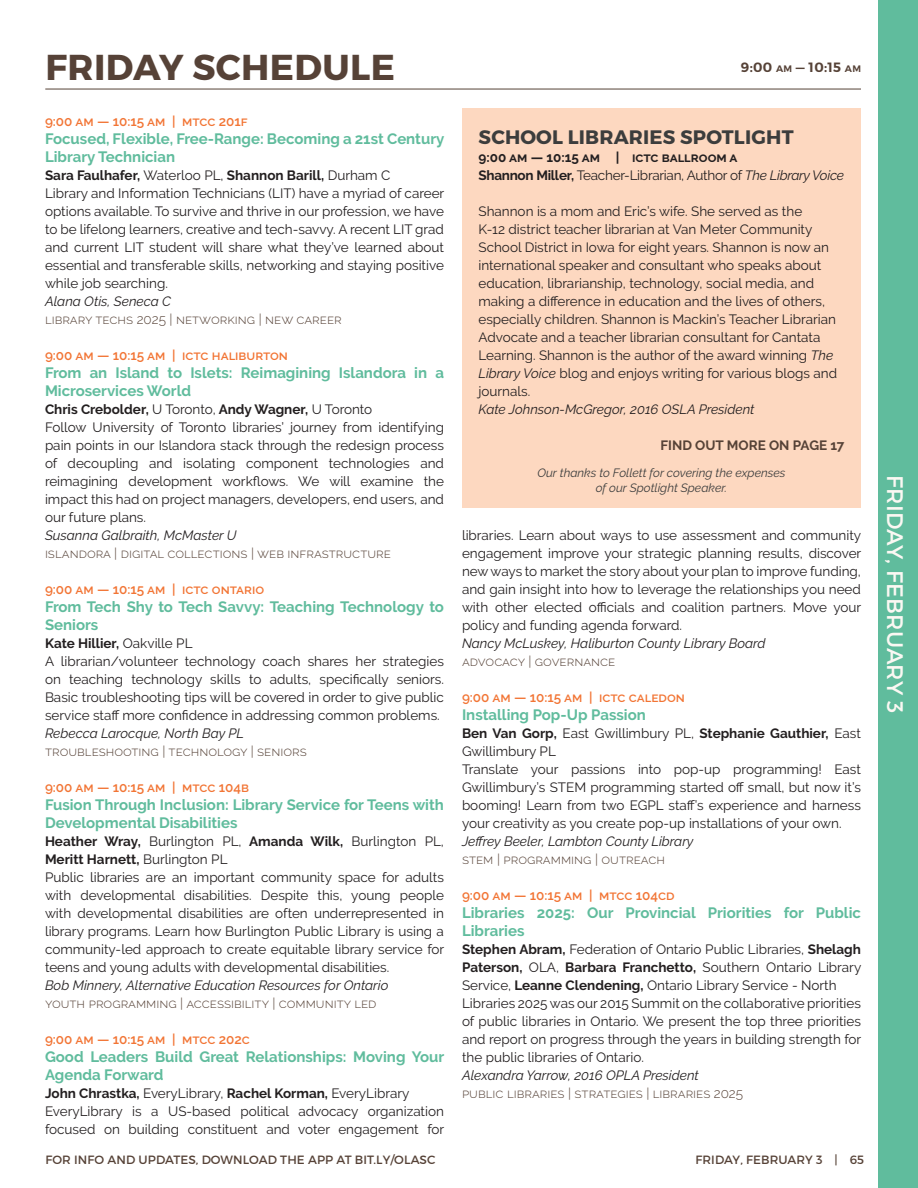
<style>
.page{position:relative;width:918px;height:1188px;background:#fff}
.page>*{position:absolute;margin:0;border:0;box-sizing:border-box;transform-origin:0 0}
.t1{font:700 36px "Montserrat";letter-spacing:.01em;color:#564237}
.t2{font:22.5px "Montserrat";letter-spacing:.01em;color:#fbf8f3}
.t3{font:700 19.5px "Montserrat";letter-spacing:.01em;color:#3c3d3d}
.t4{font:700 15px/18px "Raleway";color:#60bc9d}
.t5{font:13.5px/18px "Raleway";color:#231f20}
.t6{font:italic 13.5px "Raleway";color:#231f20}
.t7{font:300 13.5px "Raleway";color:#564237}
.t8{font:600 13.5px "Raleway";color:#f27535}
.t9{font:700 13.5px/18px "Raleway";color:#231f20}
.t10{font:700 13.5px "Raleway";color:#564237}
.t11{font:600 13.5px "Montserrat";color:#564237}
.t12{font:12px "Montserrat";letter-spacing:.01em;color:#564237}
.t13{font:italic 12px/15px "Raleway";color:#3c3d3d;text-align:center}
.s1{font-size:9.45px}
.s2{font-weight:700}
.s3{font-weight:400}
.s4{font-weight:400;font-style:italic}
.s5{font-style:italic}
</style>
<div class="page">
<div style="left:878px;top:0;width:40px;height:1188px;background:#60bc9d"></div>
<hr style="left:45px;top:89px;width:816px;height:1px;background:#564237">
<div style="left:462px;top:108px;width:399px;height:400px;background:#fdd8c0"></div>
<h1 class="t1" style="left:45px;top:45px;width:351px">FRIDAY SCHEDULE</h1>
<p class="t11" style="left:741px;top:58px;width:122px">9:00 <span class="s1">AM</span> — 10:15 <span class="s1">AM</span></p>
<p class="t8" style="left:45px;top:113px;width:204px">9:00 am — 10:15 am | mtcc 201f</p>
<p class="t4" style="left:45px;top:130px;width:401px">Focused, Flexible, Free-Range: Becoming a 21st Century<br>Library Technician</p>
<p class="t5" style="left:45px;top:166px;width:401px"><span class="s2">Sara Faulhafer,</span> Waterloo PL, <span class="s2">Shannon Barill,</span> Durham C<br>Library and Information Technicians (LIT) have a myriad of career options available. To survive and thrive in our profession, we have to be lifelong learners, creative and tech-savvy. A recent LIT grad and current LIT student will share what they’ve learned about essential and transferable skills, networking and staying positive while job searching.</p>
<p class="t6" style="left:45px;top:293px;width:128px">Alana Otis, Seneca C</p>
<p class="t7" style="left:45px;top:311px;width:298px">library techs 2025 | networking | new career</p>
<p class="t8" style="left:45px;top:347px;width:244px">9:00 am — 10:15 am | ictc haliburton</p>
<p class="t4" style="left:45px;top:364px;width:400px">From an Island to Islets: Reimagining Islandora in a<br>Microservices World</p>
<p class="t5" style="left:45px;top:400px;width:401px"><span class="s2">Chris Crebolder,</span> U Toronto, <span class="s2">Andy Wagner,</span> U Toronto<br>Follow University of Toronto libraries’ journey from identifying pain points in our Islandora stack through the redesign process of decoupling and isolating component technologies and reimagining development workflows. We will examine the impact this had on project managers, developers, end users, and our future plans.</p>
<p class="t6" style="left:45px;top:527px;width:193px">Susanna Galbraith, McMaster U</p>
<p class="t7" style="left:45px;top:545px;width:348px">islandora | digital collections | web infrastructure</p>
<p class="t8" style="left:45px;top:581px;width:221px">9:00 am — 10:15 am | ictc ontario</p>
<p class="t4" style="left:45px;top:598px;width:401px">From Tech Shy to Tech Savvy: Teaching Technology to<br>Seniors</p>
<p class="t5" style="left:45px;top:634px;width:401px"><span class="s2">Kate Hillier,</span> Oakville PL<br>A librarian/volunteer technology coach shares her strategies on teaching technology skills to adults, specifically seniors.<br>Basic troubleshooting tips will be covered in order to give public service staff more confidence in addressing common problems.</p>
<p class="t6" style="left:45px;top:725px;width:201px">Rebecca Larocque, North Bay PL</p>
<p class="t7" style="left:45px;top:743px;width:263px">troubleshooting | technology | seniors</p>
<p class="t8" style="left:45px;top:779px;width:205px">9:00 am — 10:15 am | mtcc 104b</p>
<p class="t4" style="left:45px;top:796px;width:400px">Fusion Through Inclusion: Library Service for Teens with<br>Developmental Disabilities</p>
<p class="t5" style="left:45px;top:832px;width:401px"><span class="s2">Heather Wray,</span> Burlington PL, <span class="s2">Amanda Wilk,</span> Burlington PL, <span class="s2">Meritt Harnett,</span> Burlington PL<br>Public libraries are an important community space for adults with developmental disabilities. Despite this, young people with developmental disabilities are often underrepresented in library programs. Learn how Burlington Public Library is using a community-led approach to create equitable library service for teens and young adults with developmental disabilities.</p>
<p class="t6" style="left:45px;top:977px;width:345px">Bob Minnery, Alternative Education Resources for Ontario</p>
<p class="t7" style="left:45px;top:995px;width:333px">youth programming | accessibility | community led</p>
<p class="t8" style="left:45px;top:1031px;width:206px">9:00 am — 10:15 am | mtcc 202c</p>
<p class="t4" style="left:45px;top:1048px;width:401px">Good Leaders Build Great Relationships: Moving Your<br>Agenda Forward</p>
<p class="t5" style="left:45px;top:1084px;width:401px"><span class="s2">John Chrastka,</span> EveryLibrary, <span class="s2">Rachel Korman,</span> EveryLibrary<br>EveryLibrary is a US-based political advocacy organization focused on building constituent and voter engagement for</p>
<h3 class="t3" style="left:479px;top:125px;width:317px">SCHOOL LIBRARIES SPOTLIGHT</h3>
<p class="t9" style="left:478px;top:148px;width:367px">9:00 am — 10:15 am | ictc ballroom a<br>Shannon Miller, <span class="s3">Teacher-Librarian, Author of</span> <span class="s4">The Library Voice</span></p>
<p class="t5" style="left:478px;top:202px;width:360px">Shannon is a mom and Eric’s wife. She served as the<br>K-12 district teacher librarian at Van Meter Community School District in Iowa for eight years. Shannon is now an international speaker and consultant who speaks about education, librarianship, technology, social media, and making a difference in education and the lives of others, especially children. Shannon is Mackin’s Teacher Librarian Advocate and a teacher librarian consultant for Cantata Learning. Shannon is the author of the award winning <span class="s5">The Library Voice</span> blog and enjoys writing for various blogs and journals.</p>
<p class="t6" style="left:478px;top:401px;width:278px">Kate Johnson-McGregor, 2016 OSLA President</p>
<p class="t10" style="left:661px;top:438px;width:185px">FIND OUT MORE ON PAGE 17</p>
<p class="t13" style="left:537px;top:465px;width:250px">Our thanks to Follett for covering the expenses of our Spotlight Speaker.</p>
<p class="t5" style="left:462px;top:526px;width:401px;text-align:justify">libraries. Learn about ways to use assessment and community engagement improve your strategic planning results, discover new ways to market the story about your plan to improve funding, and gain insight into how to leverage the relationships you need with other elected officials and coalition partners. Move your policy and funding agenda forward.</p>
<p class="t6" style="left:462px;top:635px;width:305px">Nancy McLuskey, Haliburton County Library Board</p>
<p class="t7" style="left:462px;top:653px;width:155px">advocacy | governance</p>
<p class="t8" style="left:462px;top:689px;width:224px">9:00 am — 10:15 am | ictc caledon</p>
<p class="t4" style="left:462px;top:706px;width:185px">Installing Pop-Up Passion</p>
<p class="t5" style="left:462px;top:724px;width:401px"><span class="s2">Ben Van Gorp,</span> East Gwillimbury PL, <span class="s2">Stephanie Gauthier,</span> East Gwillimbury PL<br>Translate your passions into pop-up programming! East Gwillimbury’s STEM programming started off small, but now it’s booming! Learn from two EGPL staff’s experience and harness your creativity as you create pop-up installations of your own.</p>
<p class="t6" style="left:462px;top:833px;width:233px">Jeffrey Beeler, Lambton County Library</p>
<p class="t7" style="left:462px;top:851px;width:205px">stem | programming | outreach</p>
<p class="t8" style="left:462px;top:887px;width:214px">9:00 am — 10:15 am | mtcc 104cd</p>
<p class="t4" style="left:462px;top:904px;width:401px">Libraries 2025: Our Provincial Priorities for Public<br>Libraries</p>
<p class="t5" style="left:462px;top:940px;width:401px"><span class="s2">Stephen Abram,</span> Federation of Ontario Public Libraries, <span class="s2">Shelagh Paterson,</span> OLA, <span class="s2">Barbara Franchetto,</span> Southern Ontario Library Service, <span class="s2">Leanne Clendening,</span> Ontario Library Service - North Libraries 2025 was our 2015 Summit on the collaborative priorities of public libraries in Ontario. We present the top three priorities and report on progress through the years in building strength for the public libraries of Ontario.</p>
<p class="t6" style="left:462px;top:1067px;width:238px">Alexandra Yarrow, 2016 OPLA President</p>
<p class="t7" style="left:462px;top:1085px;width:283px">public libraries | strategies | libraries 2025</p>
<p class="t12" style="left:45px;top:1152px;width:392px">FOR INFO AND UPDATES, DOWNLOAD THE APP AT BIT.LY/OLASC</p>
<p class="t12" style="left:695px;top:1152px;width:170px">FRIDAY, FEBRUARY 3 | 65</p>
<h2 class="t2" style="left:909px;top:475px;width:240px;rotate:90deg">FRIDAY, FEBRUARY 3</h2>
</div>
